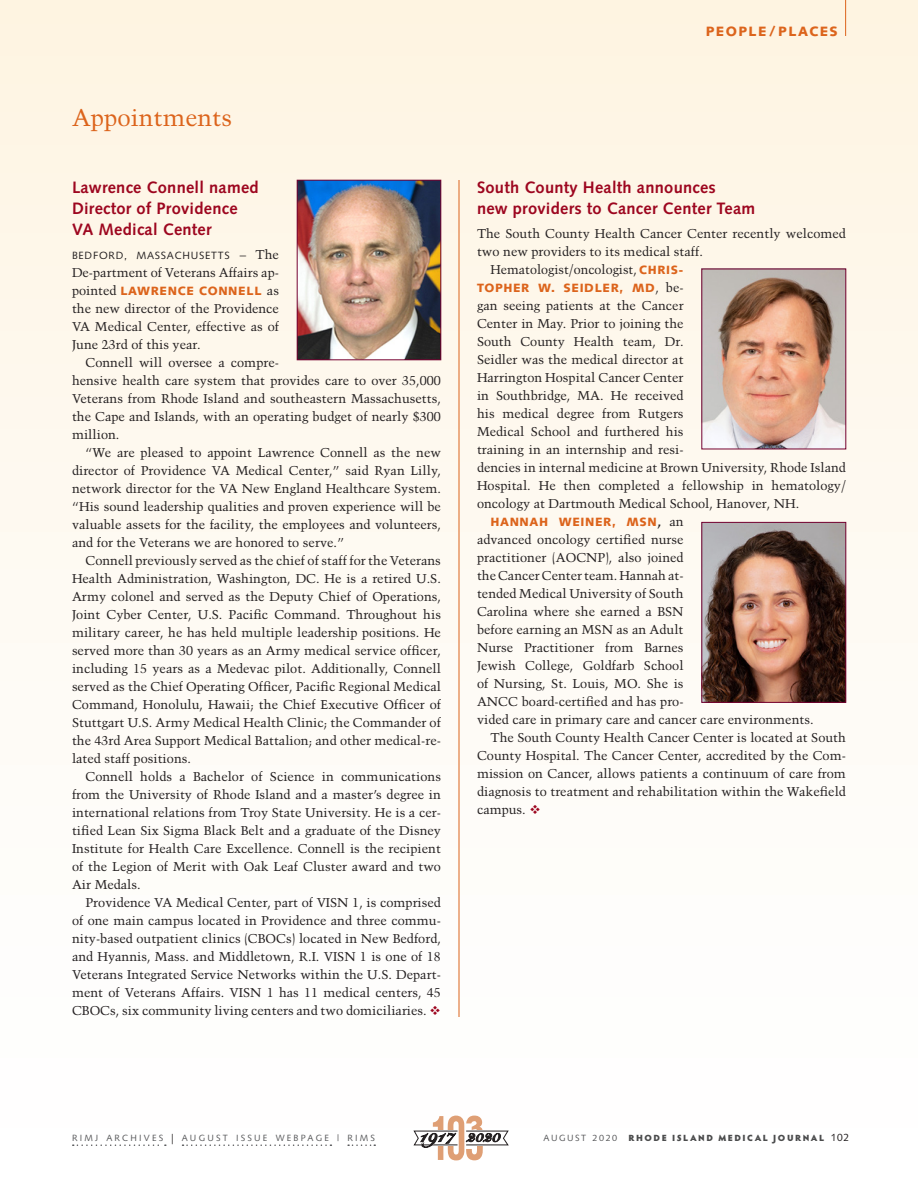
<style>
.page{position:relative;width:918px;height:1188px;background:#fff}
.page>*{position:absolute;margin:0;border:0;box-sizing:border-box;transform-origin:0 0}
.PEOPLE_TITLE-16_oran{font:24px "Trump Mediaeval";color:#dc641c}
.People_Headline-red{font:700 16.5px/21px "Syntax";letter-spacing:.015em;color:#9d061f}
.t1{font:900 13.5px "Syntax";letter-spacing:.1em;color:#dc641c}
.People_text__8_5_12{font:12.75px/18px "Trump Mediaeval";color:#231f20;text-align:justify}
.People_text_1st_line{font:12.75px/18px "Trump Mediaeval";color:#231f20;text-align:justify}
.People_text__8_5_12-2{font:900 12px "Syntax";letter-spacing:.05em;color:#dc641c}
.People_text_1st_line-2{font:900 12px "Syntax";letter-spacing:.05em;color:#dc641c}
.People_text_1st_line-3{font:10.5px "Syntax";letter-spacing:.075em;color:#231f20}
.t2{font:9px "Syntax";letter-spacing:.245em;color:#57585a}
.t3{font:900 9px "Hypatia Sans Pro";letter-spacing:.17em;color:#4b4c4d}
.t4{font:9px "Syntax";letter-spacing:.17em;color:#57585a}
.s1{font-family:"Trump Mediaeval";font-size:12.75px}
.s2{font-family:"Trump Mediaeval";font-weight:400;font-size:12.75px;color:#231f20}
.s3{color:#9d061f}
.s4{font-family:"Syntax";font-weight:900;font-size:12px;color:#dc641c}
.s5{font-family:"Trump Mediaeval";font-weight:700;font-size:12.75px;color:#231f20}
.s6{font-size:13.5px;color:#231f20}
.s7{font-family:"Syntax";font-weight:400;font-size:10.5px;color:#231f20}
</style>
<div class="page">
<div style="left:0;top:0;width:918px;height:1188px;background:linear-gradient(to bottom,#fdf3e2,#feffff)"></div>
<hr style="left:459px;top:180px;width:1px;height:837px;background:#dc641c">
<svg style="left:413px;top:1116px;width:96px;height:44px"></svg>
<hr style="left:845px;top:0;width:1px;height:36px;background:#dc641c">
<svg style="left:73px;top:1144px;width:93px;height:2px"></svg>
<svg style="left:183px;top:1144px;width:148px;height:2px"></svg>
<svg style="left:348px;top:1144px;width:27px;height:2px"></svg>
<img style="left:299px;top:182px;width:140px;height:176px">
<div style="left:297px;top:180px;width:144px;height:180px;border:1px solid #750130"></div>
<img style="left:704px;top:271px;width:140px;height:176px">
<img style="left:704px;top:524px;width:140px;height:177px">
<div style="left:702px;top:522px;width:144px;height:181px;border:1px solid #750130"></div>
<p class="PEOPLE_TITLE-16_oran" style="left:72px;top:103px;width:162px">Appointments</p>
<p class="People_Headline-red" style="left:72px;top:176px;width:188px">Lawrence Connell named<br>Director of Providence<br>VA Medical Center</p>
<p class="People_text_1st_line-3" style="left:72px;top:249px;width:208px">BEDFORD, MASSACHUSETTS <span class="s1">– The</span></p>
<p class="People_text_1st_line" style="left:72px;top:263px;width:209px">De-partment of Veterans Affairs ap-</p>
<p class="People_text_1st_line-2" style="left:72px;top:283px;width:209px"><span class="s2">pointed</span> LAWRENCE CONNELL <span class="s2">as</span></p>
<p class="People_text_1st_line" style="left:72px;top:299px;width:209px">the new director of the Providence VA Medical Center, effective as of June 23rd of this year.</p>
<p class="People_text__8_5_12" style="left:72px;top:353px;width:371px;text-align:left;text-indent:14px">Connell will oversee a compre-<br>hensive health care system that provides care to over 35,000<br>Veterans from Rhode Island and southeastern Massachusetts, the Cape and Islands, with an operating budget of nearly $300 million.</p>
<p class="People_text__8_5_12" style="left:72px;top:443px;width:371px;text-indent:14px">“We are pleased to appoint Lawrence Connell as the new director of Providence VA Medical Center,” said Ryan Lilly, network director for the VA New England Healthcare System. “His sound leadership qualities and proven experience will be valuable assets for the facility, the employees and volunteers, and for the Veterans we are honored to serve.”</p>
<p class="People_text__8_5_12" style="left:72px;top:551px;width:371px;text-indent:14px">Connell previously served as the chief of staff for the Veterans Health Administration, Washington, DC. He is a retired U.S.<br>Army colonel and served as the Deputy Chief of Operations, Joint Cyber Center, U.S. Pacific Command. Throughout his military career, he has held multiple leadership positions. He served more than 30 years as an Army medical service officer, including 15 years as a Medevac pilot. Additionally, Connell served as the Chief Operating Officer, Pacific Regional Medical Command, Honolulu, Hawaii; the Chief Executive Officer of Stuttgart U.S. Army Medical Health Clinic; the Commander of the 43rd Area Support Medical Battalion; and other medical-re&shy;lated staff positions.</p>
<p class="People_text__8_5_12" style="left:72px;top:767px;width:371px;text-indent:14px">Connell holds a Bachelor of Science in communications from the University of Rhode Island and a master’s degree in international relations from Troy State University. He is a cer&shy;tified Lean Six Sigma Black Belt and a graduate of the Disney Institute for Health Care Excellence. Connell is the recipient of the Legion of Merit with Oak Leaf Cluster award and two Air Medals.</p>
<p class="People_text__8_5_12" style="left:72px;top:893px;width:371px;text-indent:14px">Providence VA Medical Center, part of VISN 1, is comprised of one main campus located in Providence and three commu&shy;nity-based outpatient clinics (CBOCs) located in New Bedford, and Hyannis, Mass. and Middletown, R.I. VISN 1 is one of 18<br>Veterans Integrated Service Networks within the U.S. Depart&shy;ment of Veterans Affairs. VISN 1 has 11 medical centers, 45<br>CBOCs, six community living centers and two domiciliaries. <span class="s3">❖</span></p>
<p class="t1" style="left:706px;top:24px;width:134px">PEOPLE / PLACES</p>
<p class="People_Headline-red" style="left:477px;top:176px;width:280px">South County Health announces<br>new providers to Cancer Center Team</p>
<p class="People_text_1st_line" style="left:477px;top:224px;width:370px">The South County Health Cancer Center recently welcomed two new providers to its medical staff.</p>
<p class="People_text__8_5_12" style="left:490px;top:260px;width:195px">Hematologist/oncologist, <span class="s4">CHRIS-</span></p>
<p class="People_text__8_5_12-2" style="left:477px;top:280px;width:208px">TOPHER W. SEIDLER, MD<span class="s2">, be-</span></p>
<p class="People_text__8_5_12" style="left:477px;top:296px;width:371px;text-align:left">gan seeing patients at the Cancer<br>Center in May. Prior to joining the<br>South County Health team, Dr.<br>Seidler was the medical director at<br>Harrington Hospital Cancer Center<br>in Southbridge, MA. He received<br>his medical degree from Rutgers<br>Medical School and furthered his<br>training in an internship and resi-<br>dencies in internal medicine at Brown University, Rhode Island Hospital. He then completed a fellowship in hematology/ oncology at Dartmouth Medical School, Hanover, NH.</p>
<p class="People_text__8_5_12-2" style="left:490px;top:514px;width:195px">HANNAH WEINER, MSN<span class="s5">,</span> <span class="s2">an</span></p>
<p class="People_text__8_5_12" style="left:477px;top:530px;width:338px;text-align:left">advanced oncology certified nurse<br>practitioner (AOCNP), also joined<br>the Cancer Center team. Hannah at-<br>tended Medical University of South<br>Carolina where she earned a BSN<br>before earning an MSN as an Adult<br>Nurse Practitioner from Barnes<br>Jewish College, Goldfarb School<br>of Nursing, St. Louis, MO. She is<br>ANCC board-certified and has pro-<br>vided care in primary care and cancer care environments.</p>
<p class="People_text__8_5_12" style="left:477px;top:728px;width:371px;text-indent:14px">The South County Health Cancer Center is located at South County Hospital. The Cancer Center, accredited by the Com&shy;mission on Cancer, allows patients a continuum of care from diagnosis to treatment and rehabilitation within the Wakefield campus. <span class="s3">❖</span></p>
<p class="t2" style="left:72px;top:1132px;width:305px">RIMJ ARCHIVES <span class="s6">|</span> AUGUST ISSUE WEBPAGE | RIMS</p>
<p class="t4" style="left:544px;top:1132px;width:75px">AUGUST 2020</p>
<p class="t3" style="left:629px;top:1131px;width:222px">RHODE ISLAND MEDICAL JOURNAL <span class="s7">102</span></p>
</div>
